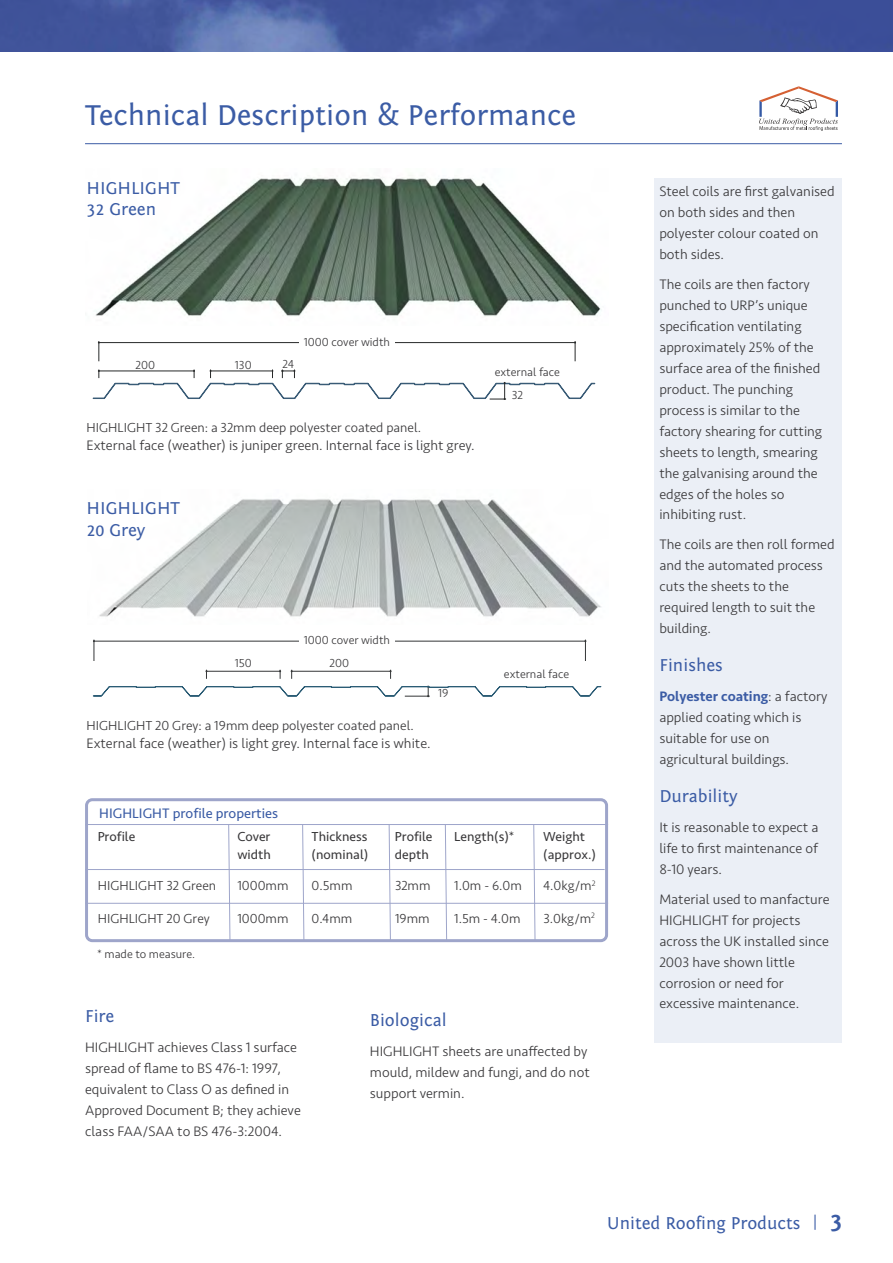
<style>
.page{position:relative;width:893px;height:1263px;background:#fff}
.page>*{position:absolute;margin:0;border:0;box-sizing:border-box;transform-origin:0 0}
.t1{font:30px "Fontin Sans CR";color:#3b5ca5}
.t2{font:18px/21.6px "Fontin Sans CR";color:#3b5ca5}
.t3{font:300 14.25px/21px "Seravek";color:#39383a}
.t4{font:14.25px "Seravek";color:#3b5ca5}
.t5{font:300 13.5px "Seravek";color:#39383a}
.t6{font:13.5px "Seravek";color:#39383a}
.t7{font:300 12px "Seravek";color:#39383a}
.s1{font-weight:500;color:#3b5ca5}
.s2{font-weight:700;font-size:24px}
</style>
<div class="page">
<hr style="left:85px;top:143px;width:757px;height:1px;background:#3b5ca5">
<div style="left:655px;top:179px;width:187px;height:864px;background:#ebeff6"></div>
<img style="left:0;top:0;width:893px;height:51px">
<svg style="left:85px;top:798px;width:523px;height:144px"></svg>
<div style="left:98px;top:803px;width:296px;height:23px;background:#fff"></div>
<hr style="left:85px;top:824px;width:523px;height:1px;background:#9ea5ca">
<hr style="left:85px;top:869px;width:520px;height:1px;background:#9ea5ca">
<hr style="left:85px;top:903px;width:523px;height:1px;background:#9ea5ca">
<svg style="left:302px;top:825px;width:2px;height:117px"></svg>
<svg style="left:228px;top:825px;width:2px;height:117px"></svg>
<svg style="left:389px;top:825px;width:2px;height:117px"></svg>
<svg style="left:445px;top:825px;width:2px;height:117px"></svg>
<svg style="left:533px;top:825px;width:2px;height:117px"></svg>
<hr style="left:99px;top:342px;width:476px;height:1px;background:#272929">
<svg style="left:574px;top:341px;width:2px;height:20px"></svg>
<svg style="left:98px;top:341px;width:2px;height:20px"></svg>
<svg style="left:92px;top:369px;width:503px;height:31px"></svg>
<div style="left:299px;top:334px;width:95px;height:17px;background:#fff"></div>
<svg style="left:759px;top:86px;width:79px;height:45px"></svg>
<img style="left:95px;top:175px;width:506px;height:142px">
<hr style="left:292px;top:671px;width:99px;height:1px;background:#343637">
<hr style="left:206px;top:671px;width:74px;height:1px;background:#343637">
<svg style="left:279px;top:670px;width:2px;height:9px"></svg>
<svg style="left:390px;top:670px;width:2px;height:9px"></svg>
<svg style="left:291px;top:670px;width:2px;height:9px"></svg>
<hr style="left:94px;top:641px;width:492px;height:1px;background:#343637">
<svg style="left:584px;top:640px;width:2px;height:21px"></svg>
<svg style="left:93px;top:640px;width:2px;height:21px"></svg>
<svg style="left:93px;top:686px;width:508px;height:11px"></svg>
<div style="left:299px;top:632px;width:95px;height:17px;background:#fff"></div>
<img style="left:99px;top:499px;width:502px;height:118px">
<h1 class="t1" style="left:85px;top:104px;width:493px">Technical Description &amp; Performance</h1>
<p class="t2" style="left:87px;top:179px;width:95px">HIGHLIGHT<br>32 Green</p>
<p class="t7" style="left:135px;top:360px;width:21px">200</p>
<p class="t7" style="left:235px;top:360px;width:18px">130</p>
<p class="t7" style="left:283px;top:359px;width:13px">24</p>
<p class="t7" style="left:304px;top:338px;width:88px">1000 cover width</p>
<p class="t5" style="left:87px;top:422px;width:336px">HIGHLIGHT 32 Green: a 32mm deep polyester coated panel.</p>
<p class="t3" style="left:87px;top:436px;width:390px">External face (weather) is juniper green. Internal face is light grey.</p>
<p class="t2" style="left:87px;top:499px;width:95px">HIGHLIGHT<br>20 Grey</p>
<p class="t7" style="left:495px;top:367px;width:67px">external face</p>
<p class="t7" style="left:512px;top:390px;width:13px">32</p>
<p class="t7" style="left:304px;top:636px;width:88px">1000 cover width</p>
<p class="t7" style="left:235px;top:658px;width:19px">150</p>
<p class="t7" style="left:330px;top:658px;width:21px">200</p>
<p class="t7" style="left:438px;top:688px;width:12px">19</p>
<p class="t5" style="left:87px;top:720px;width:329px">HIGHLIGHT 20 Grey: a 19mm deep polyester coated panel.</p>
<p class="t3" style="left:87px;top:734px;width:346px">External face (weather) is light grey. Internal face is white.</p>
<p class="t7" style="left:504px;top:670px;width:67px">external face</p>
<p class="t4" style="left:99px;top:808px;width:180px">HIGHLIGHT profile properties</p>
<p class="t6" style="left:98px;top:832px;width:39px">Profile</p>
<p class="t6" style="left:237px;top:832px;width:35px">Cover</p>
<p class="t6" style="left:312px;top:832px;width:57px">Thickness</p>
<p class="t6" style="left:395px;top:832px;width:39px">Profile</p>
<p class="t6" style="left:454px;top:832px;width:62px">Length(s)*</p>
<p class="t6" style="left:543px;top:832px;width:43px">Weight</p>
<p class="t6" style="left:237px;top:850px;width:35px">width</p>
<p class="t6" style="left:311px;top:850px;width:58px">(nominal)</p>
<p class="t6" style="left:395px;top:850px;width:35px">depth</p>
<p class="t6" style="left:543px;top:850px;width:54px">(approx.)</p>
<p class="t5" style="left:98px;top:880px;width:120px">HIGHLIGHT 32 Green</p>
<p class="t5" style="left:237px;top:880px;width:53px">1000mm</p>
<p class="t5" style="left:312px;top:880px;width:42px">0.5mm</p>
<p class="t5" style="left:395px;top:880px;width:37px">32mm</p>
<p class="t5" style="left:454px;top:880px;width:69px">1.0m - 6.0m</p>
<p class="t5" style="left:543px;top:880px;width:54px">4.0kg/m<sup>2</sup></p>
<p class="t5" style="left:98px;top:913px;width:113px">HIGHLIGHT 20 Grey</p>
<p class="t5" style="left:237px;top:913px;width:53px">1000mm</p>
<p class="t5" style="left:312px;top:913px;width:42px">0.4mm</p>
<p class="t5" style="left:395px;top:913px;width:36px">19mm</p>
<p class="t5" style="left:454px;top:913px;width:68px">1.5m - 4.0m</p>
<p class="t5" style="left:543px;top:913px;width:53px">3.0kg/m<sup>2</sup></p>
<p class="t7" style="left:97px;top:949px;width:100px">* made to measure.</p>
<p class="t2" style="left:85px;top:1007px;width:31px">Fire</p>
<p class="t3" style="left:85px;top:1038px;width:217px">HIGHLIGHT achieves Class 1 surface spread of flame to BS 476-1: 1997, equivalent to Class O as defined in Approved Document B; they achieve class FAA/SAA to BS 476-3:2004.</p>
<p class="t2" style="left:370px;top:1011px;width:78px">Biological</p>
<p class="t3" style="left:370px;top:1042px;width:221px">HIGHLIGHT sheets are unaffected by mould, mildew and fungi, and do not support vermin.</p>
<p class="t3" style="left:659px;top:182px;width:177px">Steel coils are first galvanised on both sides and then polyester colour coated on both sides.</p>
<p class="t3" style="left:659px;top:275px;width:164px">The coils are then factory punched to URP’s unique specification ventilating approximately 25% of the surface area of the finished product. The punching process is similar to the factory shearing for cutting sheets to length, smearing the galvanising around the edges of the holes so inhibiting rust.</p>
<p class="t3" style="left:659px;top:535px;width:177px">The coils are then roll formed and the automated process cuts the sheets to the required length to suit the building.</p>
<p class="t2" style="left:659px;top:656px;width:65px">Finishes</p>
<p class="t3" style="left:659px;top:687px;width:170px"><span class="s1">Polyester coating</span>: a factory applied coating which is suitable for use on agricultural buildings.</p>
<p class="t2" style="left:659px;top:787px;width:80px">Durability</p>
<p class="t3" style="left:659px;top:818px;width:160px;text-align:justify">It is reasonable to expect a life to first maintenance of 8-10 years.</p>
<p class="t3" style="left:659px;top:889px;width:172px">Material used to manfacture<br>HIGHLIGHT for projects across the UK installed since<br>2003 have shown little corrosion or need for excessive maintenance.</p>
<p class="t2" style="left:607px;top:1214px;width:237px">United Roofing Products <sup>|</sup> <span class="s2">3</span></p>
</div>
